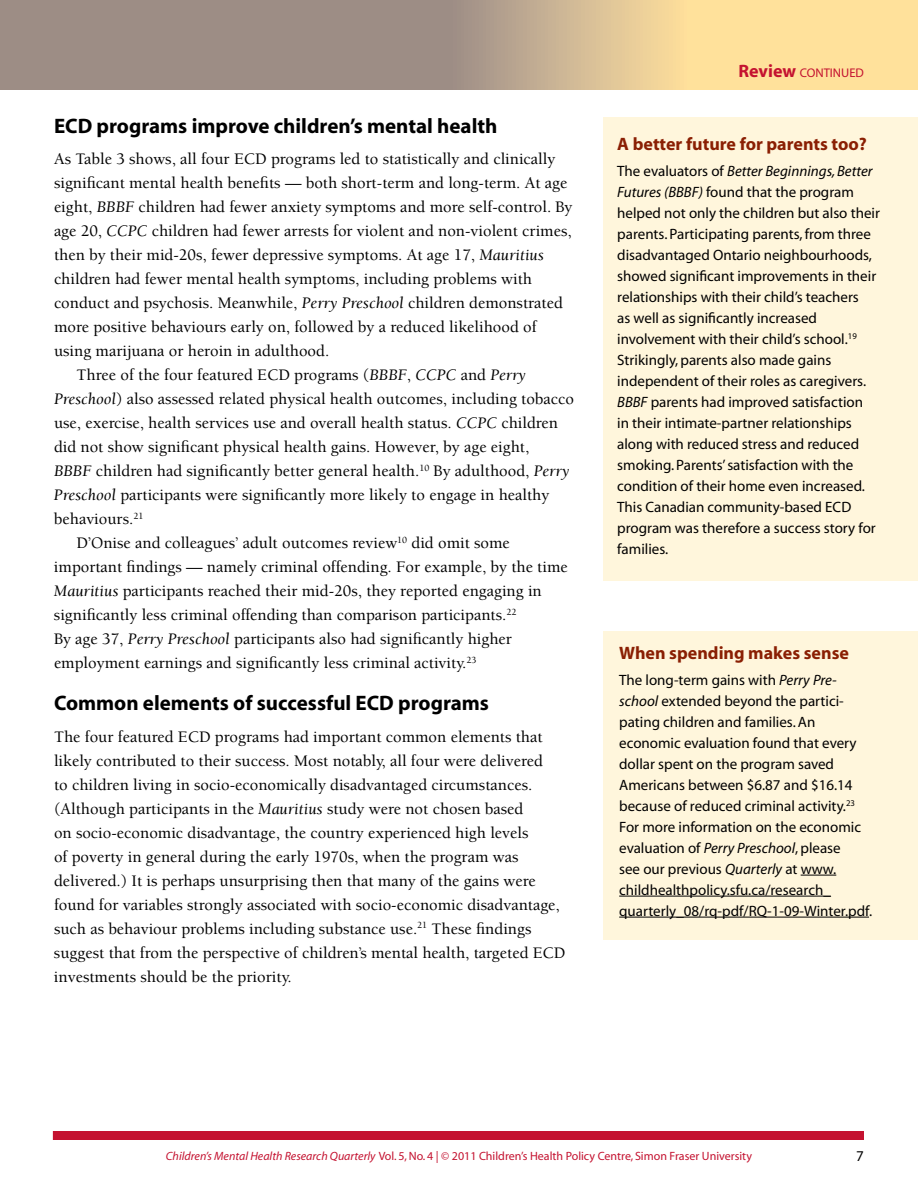
<style>
.page{position:relative;width:918px;height:1188px;background:#fff}
.page>*{position:absolute;margin:0;border:0;box-sizing:border-box;transform-origin:0 0}
.t1{font:700 21px "Myriad";color:#000}
.t2{font:700 18px "Myriad";color:#8a1f03}
.t3{font:500 16.5px/24px "Berkeley";color:#000}
.t4{font:15px/21px "Myriad";color:#000}
.t5{font:12.6px "Myriad";color:#c41230}
.t6{font:12px "Myriad";color:#c41230}
.s1{font-weight:400;font-style:italic}
.s2{font-weight:700;font-size:18px}
.s3{font-style:italic}
</style>
<div class="page">
<svg style="left:0;top:0;width:918px;height:90px;background:#c2ac8e"></svg>
<div style="left:53px;top:1131px;width:810px;height:9px;background:#c41230"></div>
<div style="left:603px;top:632px;width:315px;height:308px;background:#fff6dc"></div>
<hr style="left:801px;top:875px;width:35px;height:1px;background:#000">
<hr style="left:619px;top:896px;width:212px;height:1px;background:#000">
<hr style="left:619px;top:917px;width:250px;height:1px;background:#000">
<div style="left:603px;top:117px;width:315px;height:463px;background:#fff6dc"></div>
<p class="t1" style="left:54px;top:115px;width:445px">ECD programs improve children’s mental health</p>
<p class="t3" style="left:54px;top:147px;width:503px">As Table 3 shows, all four ECD programs led to statistically and clinically</p>
<p class="t3" style="left:54px;top:171px;width:515px">significant mental health benefits — both short-term and long-term. At age</p>
<p class="t3" style="left:54px;top:195px;width:520px">eight, <span class="s1">BBBF</span> children had fewer anxiety symptoms and more self-control. By</p>
<p class="t3" style="left:54px;top:219px;width:519px">age 20, <span class="s1">CCPC</span> children had fewer arrests for violent and non-violent crimes,</p>
<p class="t3" style="left:54px;top:243px;width:492px">then by their mid-20s, fewer depressive symptoms. At age 17, <span class="s1">Mauritius</span></p>
<p class="t3" style="left:54px;top:267px;width:480px">children had fewer mental health symptoms, including problems with</p>
<p class="t3" style="left:54px;top:291px;width:511px">conduct and psychosis. Meanwhile, <span class="s1">Perry Preschool</span> children demonstrated</p>
<p class="t3" style="left:54px;top:315px;width:484px">more positive behaviours early on, followed by a reduced likelihood of</p>
<p class="t3" style="left:54px;top:339px;width:277px">using marijuana or heroin in adulthood.</p>
<p class="t3" style="left:77px;top:363px;width:451px">Three of the four featured ECD programs (<span class="s1">BBBF</span>, <span class="s1">CCPC</span> and <span class="s1">Perry</span></p>
<p class="t3" style="left:54px;top:387px;width:522px"><span class="s1">Preschool</span>) also assessed related physical health outcomes, including tobacco</p>
<p class="t3" style="left:54px;top:411px;width:506px">use, exercise, health services use and overall health status. <span class="s1">CCPC</span> children</p>
<p class="t3" style="left:54px;top:435px;width:477px">did not show significant physical health gains. However, by age eight,</p>
<p class="t3" style="left:54px;top:460px;width:517px"><span class="s1">BBBF</span> children had significantly better general health.<sup>10</sup> By adulthood, <span class="s1">Perry</span></p>
<p class="t3" style="left:54px;top:483px;width:497px"><span class="s1">Preschool</span> participants were significantly more likely to engage in healthy</p>
<p class="t3" style="left:54px;top:507px;width:91px">behaviours.<sup>21</sup></p>
<p class="t3" style="left:77px;top:531px;width:435px">D’Onise and colleagues’ adult outcomes review<sup>10</sup> did omit some</p>
<p class="t3" style="left:54px;top:555px;width:515px">important findings — namely criminal offending. For example, by the time</p>
<p class="t3" style="left:54px;top:579px;width:489px"><span class="s1">Mauritius</span> participants reached their mid-20s, they reported engaging in</p>
<p class="t3" style="left:54px;top:603px;width:464px">significantly less criminal offending than comparison participants.<sup>22</sup></p>
<p class="t3" style="left:54px;top:627px;width:460px">By age 37, <span class="s1">Perry Preschool</span> participants also had significantly higher</p>
<p class="t3" style="left:54px;top:651px;width:424px">employment earnings and significantly less criminal activity.<sup>23</sup></p>
<p class="t1" style="left:54px;top:692px;width:437px">Common elements of successful ECD programs</p>
<p class="t3" style="left:54px;top:725px;width:513px">The four featured ECD programs had important common elements that likely contributed to their success. Most notably, all four were delivered<br>to children living in socio-economically disadvantaged circumstances. (Although participants in the <span class="s1">Mauritius</span> study were not chosen based<br>on socio-economic disadvantage, the country experienced high levels<br>of poverty in general during the early 1970s, when the program was delivered.) It is perhaps unsurprising then that many of the gains were found for variables strongly associated with socio-economic disadvantage, such as behaviour problems including substance use.<sup>21</sup> These findings suggest that from the perspective of children’s mental health, targeted ECD investments should be the priority.</p>
<p class="t5" style="left:739px;top:66px;width:127px"><span class="s2">Review</span> CONTINUED</p>
<p class="t2" style="left:617px;top:135px;width:251px">A better future for parents too?</p>
<p class="t4" style="left:617px;top:161px;width:264px">The evaluators of <span class="s3">Better Beginnings, Better Futures (BBBF)</span> found that the program helped not only the children but also their parents. Participating parents, from three disadvantaged Ontario neighbourhoods, showed significant improvements in their relationships with their child’s teachers<br>as well as significantly increased involvement with their child’s school.<sup>19<br></sup>Strikingly, parents also made gains independent of their roles as caregivers.<br><span class="s3">BBBF</span> parents had improved satisfaction<br>in their intimate-partner relationships along with reduced stress and reduced smoking. Parents’ satisfaction with the condition of their home even increased.<br>This Canadian community-based ECD program was therefore a success story for families.</p>
<p class="t2" style="left:619px;top:644px;width:231px">When spending makes sense</p>
<p class="t4" style="left:619px;top:670px;width:254px">The long-term gains with <span class="s3">Perry Pre&shy;school</span> extended beyond the partici&shy;pating children and families. An economic evaluation found that every dollar spent on the program saved Americans between $6.87 and $16.14 because of reduced criminal activity.<sup>23<br></sup>For more information on the economic evaluation of <span class="s3">Perry Preschool</span>, please<br>see our previous <span class="s3">Quarterly</span> at www. childhealthpolicy.sfu.ca/research_ quarterly_08/rq-pdf/RQ-1-09-Winter.pdf.</p>
<p class="t6" style="left:166px;top:1150px;width:588px"><span class="s3">Children’s Mental Health Research Quarterly</span> Vol. 5, No. 4 | © 2011 Children’s Health Policy Centre, Simon Fraser University</p>
<p class="t4" style="left:856px;top:1146px;width:9px">7</p>
</div>
